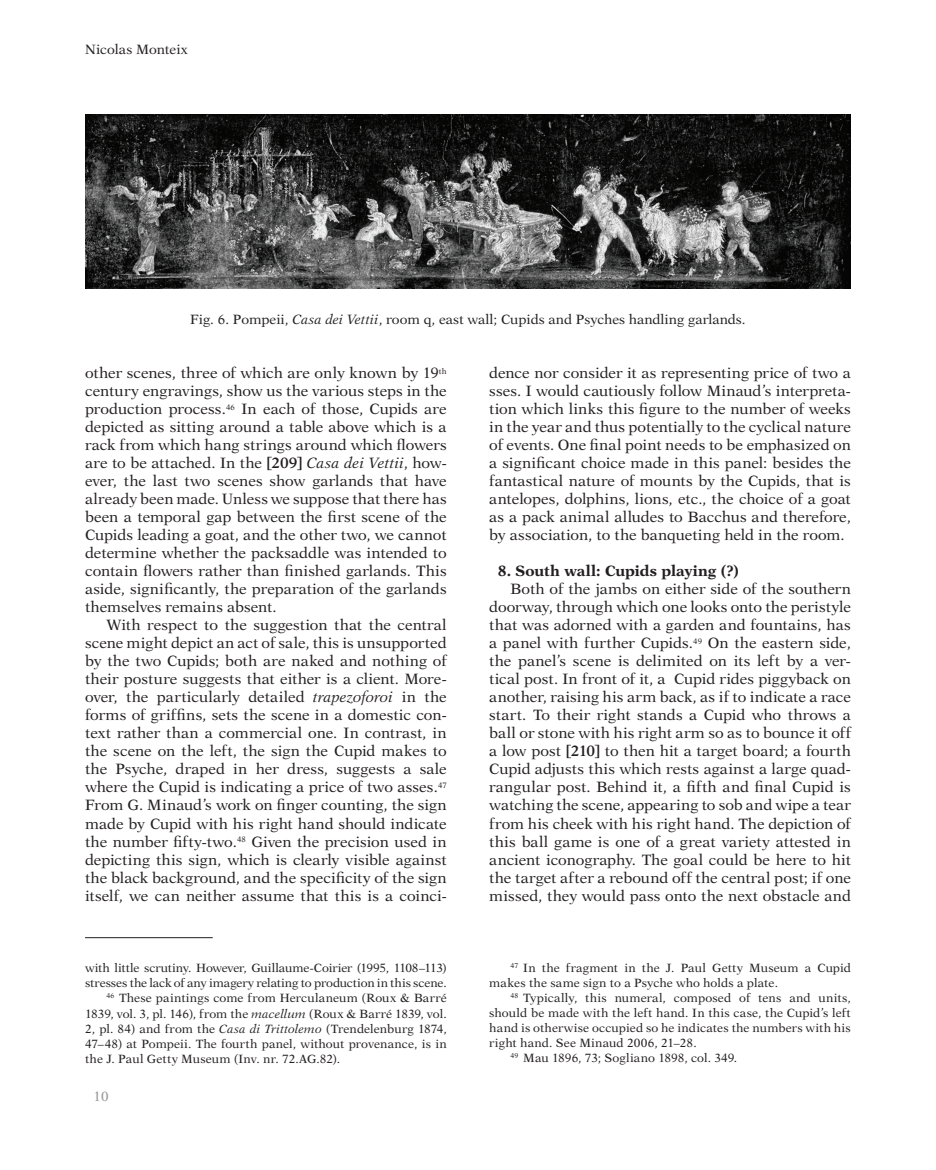
<style>
.page{position:relative;width:936px;height:1170px;background:#fff}
.page>*{position:absolute;margin:0;border:0;box-sizing:border-box;transform-origin:0 0}
.t1{font:15px/18px "New Aster LT Std";color:#231f20;text-align:justify}
.t2{font:700 15px "New Aster LT Std";color:#231f20}
.t3{font:13.5px "New Aster LT Std";color:#231f20}
.t4{font:13.5px "New Aster LT Std";color:#939598}
.t5{font:12px/15px "New Aster LT Std";letter-spacing:.005em;color:#231f20}
.t6{font:12px "New Aster LT Std";letter-spacing:-.015em;color:#231f20}
.s1{font-style:italic}
.s2{font-weight:600}
</style>
<div class="page">
<hr style="left:85px;top:937px;width:128px;height:1px;background:#231f20">
<img style="left:85px;top:115px;width:765px;height:174px">
<p class="t3" style="left:85px;top:41px;width:104px">Nicolas Monteix</p>
<p class="t3" style="left:190px;top:311px;width:557px">Fig. 6. Pompeii, <span class="s1">Casa dei Vettii</span>, room q, east wall; Cupids and Psyches handling garlands.</p>
<p class="t1" style="left:85px;top:364px;width:363px">other scenes, three of which are only known by 19<sup>th </sup>century engravings, show us the various steps in the production process.<sup>46</sup> In each of those, Cupids are depicted as sitting around a table above which is a rack from which hang strings around which flowers are to be attached. In the <span class="s2">[209]</span> <span class="s1">Casa dei Vettii</span>, how&shy;ever, the last two scenes show garlands that have already been made. Unless we suppose that there has been a temporal gap between the first scene of the Cupids leading a goat, and the other two, we cannot determine whether the packsaddle was intended to contain flowers rather than finished garlands. This aside, significantly, the preparation of the garlands themselves remains absent.</p>
<p class="t1" style="left:85px;top:616px;width:363px;text-indent:21px">With respect to the suggestion that the central scene might depict an act of sale, this is unsupported by the two Cupids; both are naked and nothing of their posture suggests that either is a client. More&shy;over, the particularly detailed <span class="s1">trapezoforoi</span> in the forms of griffins, sets the scene in a domestic con&shy;text rather than a commercial one. In contrast, in the scene on the left, the sign the Cupid makes to the Psyche, draped in her dress, suggests a sale where the Cupid is indicating a price of two asses.<sup>47<br></sup>From G. Minaud’s work on finger counting, the sign made by Cupid with his right hand should indicate the number fifty-two.<sup>48</sup> Given the precision used in depicting this sign, which is clearly visible against the black background, and the specificity of the sign itself, we can neither assume that this is a coinci-</p>
<p class="t6" style="left:85px;top:961px;width:363px">with little scrutiny. However, Guillaume-Coirier (1995, 1108–113)</p>
<p class="t5" style="left:85px;top:975px;width:363px">stresses the lack of any imagery relating to production in this scene.</p>
<p class="t5" style="left:106px;top:990px;width:342px"><sup>46</sup> These paintings come from Herculaneum (Roux &amp; Barré</p>
<p class="t5" style="left:85px;top:1005px;width:363px">1839, vol. 3, pl. 146), from the <span class="s1">macellum</span> (Roux &amp; Barré 1839, vol.</p>
<p class="t5" style="left:85px;top:1020px;width:363px">2, pl. 84) and from the <span class="s1">Casa di Trittolemo</span> (Trendelenburg 1874,</p>
<p class="t5" style="left:85px;top:1035px;width:363px">47–48) at Pompeii. The fourth panel, without provenance, is in</p>
<p class="t5" style="left:85px;top:1050px;width:256px">the J. Paul Getty Museum (Inv. nr. 72.AG.82).</p>
<p class="t4" style="left:94px;top:1087px;width:17px">10</p>
<p class="t1" style="left:489px;top:364px;width:363px">dence nor consider it as representing price of two a sses. I would cautiously follow Minaud’s interpreta&shy;tion which links this figure to the number of weeks in the year and thus potentially to the cyclical nature of events. One final point needs to be emphasized on a significant choice made in this panel: besides the fantastical nature of mounts by the Cupids, that is antelopes, dolphins, lions, etc., the choice of a goat as a pack animal alludes to Bacchus and therefore, by association, to the banqueting held in the room.</p>
<p class="t2" style="left:497px;top:562px;width:243px">8. South wall: Cupids playing (?)</p>
<p class="t1" style="left:489px;top:580px;width:363px;text-indent:21px">Both of the jambs on either side of the southern doorway, through which one looks onto the peristyle that was adorned with a garden and fountains, has a panel with further Cupids.<sup>49</sup> On the eastern side, the panel’s scene is delimited on its left by a ver&shy;tical post. In front of it, a Cupid rides piggyback on another, raising his arm back, as if to indicate a race start. To their right stands a Cupid who throws a ball or stone with his right arm so as to bounce it off a low post <span class="s2">[210]</span> to then hit a target board; a fourth Cupid adjusts this which rests against a large quad&shy;rangular post. Behind it, a fifth and final Cupid is watching the scene, appearing to sob and wipe a tear from his cheek with his right hand. The depiction of this ball game is one of a great variety attested in ancient iconography. The goal could be here to hit the target after a rebound off the central post; if one missed, they would pass onto the next obstacle and</p>
<p class="t5" style="left:489px;top:960px;width:363px;text-indent:21px"><sup>47</sup> In the fragment in the J. Paul Getty Museum a Cupid makes the same sign to a Psyche who holds a plate.</p>
<p class="t5" style="left:510px;top:990px;width:342px"><sup>48</sup> Typically, this numeral, composed of tens and units,</p>
<p class="t5" style="left:489px;top:1005px;width:363px">should be made with the left hand. In this case, the Cupid’s left</p>
<p class="t5" style="left:489px;top:1020px;width:363px">hand is otherwise occupied so he indicates the numbers with his</p>
<p class="t5" style="left:489px;top:1035px;width:209px">right hand. See Minaud 2006, 21–28.</p>
<p class="t5" style="left:510px;top:1050px;width:228px"><sup>49</sup> Mau 1896, 73; Sogliano 1898, col. 349.</p>
</div>
